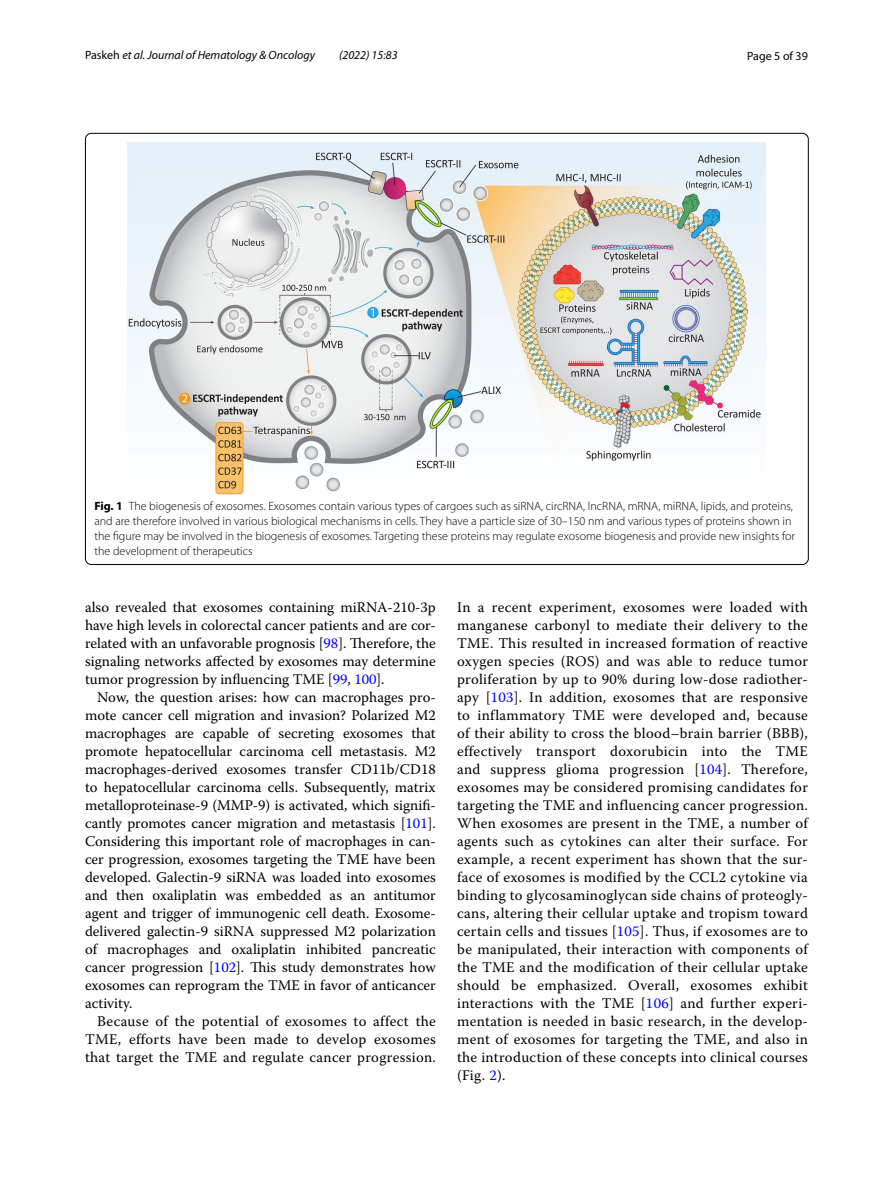
<style>
.page{position:relative;width:893px;height:1187px;background:#fff}
.page>*{position:absolute;margin:0;border:0;box-sizing:border-box;transform-origin:0 0}
.t1{font:14.7px/18px "Warnock Pro";letter-spacing:.01em;color:#000;text-align:justify}
.t2{font:300 12px/15px "Myriad Pro";color:#000}
.t3{font:italic 12px "Myriad Pro";color:#000}
.t4{font:12px "Myriad Pro";color:#000}
.s1{font-style:normal}
.s2{font-weight:700}
.s3{color:#00f}
</style>
<div class="page">
<img style="left:128px;top:142px;width:638px;height:352px">
<p class="t3" style="left:85px;top:48px;width:231px"><span class="s1">Paskeh</span> et al. Journal of Hematology &amp; Oncology</p>
<p class="t3" style="left:339px;top:48px;width:60px">(2022) 15:83</p>
<p class="t4" style="left:747px;top:48px;width:62px">Page 5 of 39</p>
<p class="t2" style="left:94px;top:498px;width:702px"><span class="s2">Fig. 1</span> The biogenesis of exosomes. Exosomes contain various types of cargoes such as siRNA, circRNA, lncRNA, mRNA, miRNA, lipids, and proteins, and are therefore involved in various biological mechanisms in cells. They have a particle size of 30–150 nm and various types of proteins shown in the figure may be involved in the biogenesis of exosomes. Targeting these proteins may regulate exosome biogenesis and provide new insights for the development of therapeutics</p>
<p class="t1" style="left:85px;top:597px;width:352px">also revealed that exosomes containing miRNA-210-3p have high levels in colorectal cancer patients and are cor&shy;related with an unfavorable prognosis [<span class="s3">98</span>]. Therefore, the signaling networks affected by exosomes may determine tumor progression by influencing TME [<span class="s3">99</span>, <span class="s3">100</span>].</p>
<p class="t1" style="left:85px;top:687px;width:352px;text-indent:12px">Now, the question arises: how can macrophages pro&shy;mote cancer cell migration and invasion? Polarized M2 macrophages are capable of secreting exosomes that promote hepatocellular carcinoma cell metastasis. M2 macrophages-derived exosomes transfer CD11b/CD18 to hepatocellular carcinoma cells. Subsequently, matrix metalloproteinase-9 (MMP-9) is activated, which signifi&shy;cantly promotes cancer migration and metastasis [<span class="s3">101</span>].<br>Considering this important role of macrophages in can&shy;cer progression, exosomes targeting the TME have been developed. Galectin-9 siRNA was loaded into exosomes and then oxaliplatin was embedded as an antitumor agent and trigger of immunogenic cell death. Exosome&shy;delivered galectin-9 siRNA suppressed M2 polarization of macrophages and oxaliplatin inhibited pancreatic cancer progression [<span class="s3">102</span>]. This study demonstrates how exosomes can reprogram the TME in favor of anticancer activity.</p>
<p class="t1" style="left:85px;top:1011px;width:352px;text-indent:12px">Because of the potential of exosomes to affect the TME, efforts have been made to develop exosomes that target the TME and regulate cancer progression.</p>
<p class="t1" style="left:457px;top:597px;width:352px">In a recent experiment, exosomes were loaded with manganese carbonyl to mediate their delivery to the TME. This resulted in increased formation of reactive oxygen species (ROS) and was able to reduce tumor proliferation by up to 90% during low-dose radiother&shy;apy [<span class="s3">103</span>]. In addition, exosomes that are responsive to inflammatory TME were developed and, because of their ability to cross the blood–brain barrier (BBB), effectively transport doxorubicin into the TME and suppress glioma progression [<span class="s3">104</span>]. Therefore, exosomes may be considered promising candidates for targeting the TME and influencing cancer progression.<br>When exosomes are present in the TME, a number of agents such as cytokines can alter their surface. For example, a recent experiment has shown that the sur&shy;face of exosomes is modified by the CCL2 cytokine via binding to glycosaminoglycan side chains of proteogly&shy;cans, altering their cellular uptake and tropism toward certain cells and tissues [<span class="s3">105</span>]. Thus, if exosomes are to be manipulated, their interaction with components of the TME and the modification of their cellular uptake should be emphasized. Overall, exosomes exhibit interactions with the TME [<span class="s3">106</span>] and further experi&shy;mentation is needed in basic research, in the develop&shy;ment of exosomes for targeting the TME, and also in the introduction of these concepts into clinical courses (Fig. <span class="s3">2</span>).</p>
</div>
